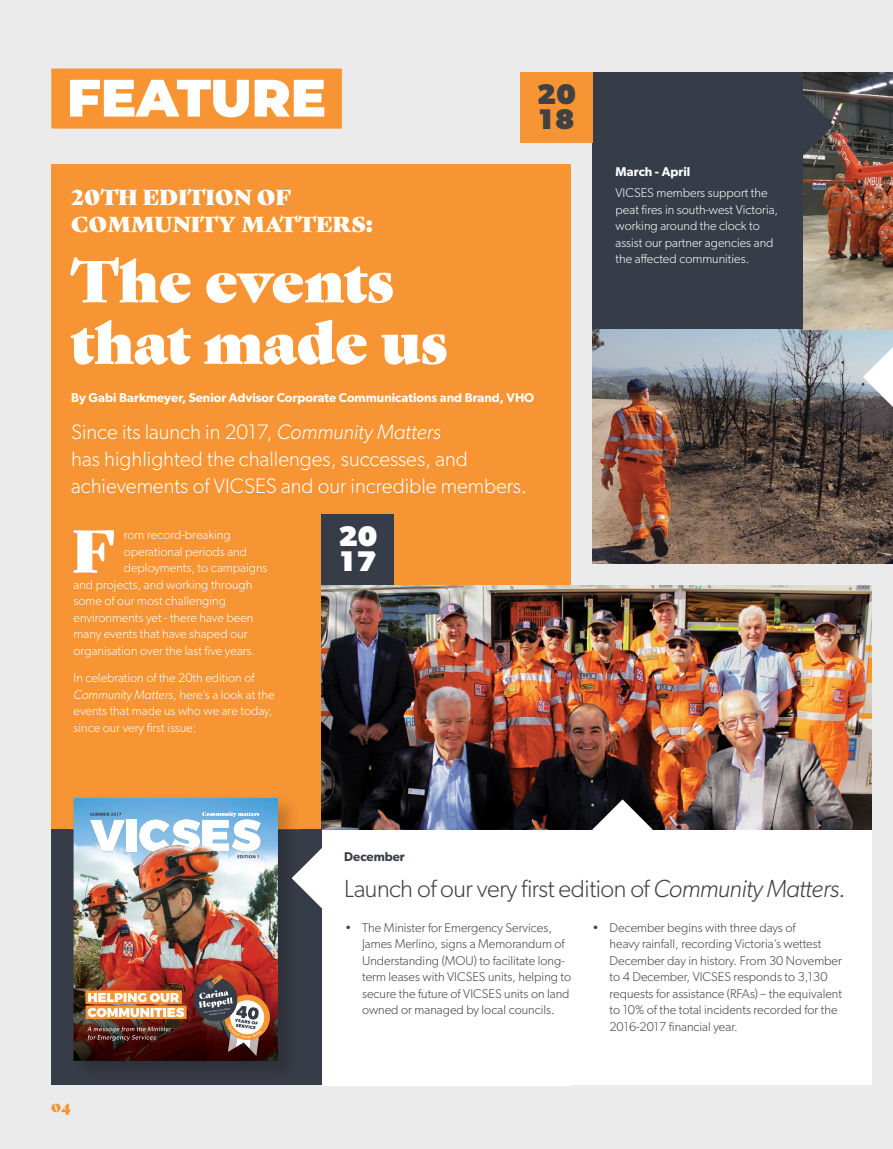
<style>
.page{position:relative;width:893px;height:1149px;background:#fff}
.page>*{position:absolute;margin:0;border:0;box-sizing:border-box;transform-origin:0 0}
.t1{font:58.2px "Gastromond";color:#fff}
.t2{font:57px/61.5px "Gastromond";color:#fff}
.t3{font:900 52.5px "Montserrat";color:#fff}
.t4{font:800 28.5px/25.5px "Gibson";color:#414042}
.t5{font:800 28.5px/25.5px "Gibson";color:#fff}
.t6{font:300 24.75px "Gibson";letter-spacing:-.02em;color:#414042}
.t7{font:300 21px/27px "Gibson";color:#fff}
.t8{font:21px/27px "Gastromond";letter-spacing:.02em;color:#fff}
.t9{font:15px "Gastromond";color:#f79433}
.t10{font:300 12.75px/16.5px "Gibson";color:#fff}
.t11{font:300 12.75px/16.5px "Gibson";color:#414042}
.t12{font:600 12.75px "Gibson";color:#fff}
.t13{font:600 12.75px "Gibson";color:#373d48}
.s1{font-style:italic}
</style>
<div class="page">
<div style="left:0;top:0;width:893px;height:1148px;background:#ecebec"></div>
<div style="left:51px;top:164px;width:519px;height:765px;background:#f79433"></div>
<div style="left:529px;top:587px;width:343px;height:497px;background:#fff"></div>
<div style="left:322px;top:585px;width:248px;height:499px;background:#fff"></div>
<div style="left:592px;top:72px;width:250px;height:257px;background:#373d48"></div>
<img style="left:322px;top:585px;width:550px;height:244px">
<img style="left:592px;top:329px;width:301px;height:234px">
<div style="left:520px;top:72px;width:72px;height:71px;background:#f79433"></div>
<div style="left:322px;top:514px;width:72px;height:71px;background:#373d48"></div>
<svg style="left:592px;top:799px;width:61px;height:31px"></svg>
<div style="left:51px;top:829px;width:271px;height:255px;background:#373d48"></div>
<img style="left:804px;top:72px;width:89px;height:257px">
<svg style="left:300px;top:848px;width:22px;height:60px"></svg>
<img style="left:71px;top:798px;width:229px;height:269px">
<img style="left:292px;top:869px;width:8px;height:16px">
<img style="left:74px;top:797px;width:204px;height:263px">
<img style="left:86px;top:990px;width:96px;height:13px">
<img style="left:86px;top:1005px;width:100px;height:13px">
<img style="left:88px;top:992px;width:91px;height:9px">
<img style="left:88px;top:1007px;width:96px;height:9px">
<img style="left:87px;top:1026px;width:84px;height:6px">
<img style="left:88px;top:1034px;width:68px;height:6px">
<img style="left:125px;top:819px;width:12px;height:32px">
<svg style="left:139px;top:811px;width:122px;height:40px;background:#c3daec"></svg>
<svg style="left:90px;top:812px;width:35px;height:39px"></svg>
<img style="left:238px;top:854px;width:20px;height:4px">
<img style="left:228px;top:1048px;width:31px;height:7px">
<svg style="left:803px;top:95px;width:31px;height:60px"></svg>
<svg style="left:863px;top:347px;width:30px;height:60px;background:#ced2d5"></svg>
<div style="left:51px;top:68px;width:291px;height:60px;background:#f79433"></div>
<img style="left:192px;top:974px;width:79px;height:74px">
<h3 class="t3" style="left:67px;top:58px;width:261px">FEATURE</h3>
<h3 class="t4" style="left:537px;top:81px;width:40px">20<br>18</h3>
<h3 class="t8" style="left:71px;top:182px;width:303px">20TH EDITION OF<br>COMMUNITY MATTERS:</h3>
<h2 class="t2" style="left:71px;top:245px;width:378px">The events that made us</h2>
<p class="t12" style="left:71px;top:389px;width:465px">By Gabi Barkmeyer, Senior Advisor Corporate Communications and Brand, VHO</p>
<h3 class="t7" style="left:71px;top:418px;width:457px">Since its launch in 2017, <span class="s1">Community Matters<br></span>has highlighted the challenges, successes, and achievements of VICSES and our incredible members.</h3>
<h1 class="t1" style="left:73px;top:506px;width:44px">F</h1>
<p class="t10" style="left:124px;top:526px;width:108px">rom record-breaking</p>
<p class="t10" style="left:124px;top:543px;width:125px">operational periods and</p>
<p class="t10" style="left:124px;top:559px;width:145px">deployments, to campaigns</p>
<p class="t10" style="left:74px;top:576px;width:180px">and projects, and working through</p>
<p class="t10" style="left:74px;top:592px;width:154px">some of our most challenging</p>
<p class="t10" style="left:74px;top:609px;width:181px">environments yet - there have been</p>
<p class="t10" style="left:74px;top:625px;width:176px">many events that have shaped our</p>
<p class="t10" style="left:74px;top:642px;width:183px">organisation over the last five years.</p>
<p class="t10" style="left:74px;top:669px;width:203px">In celebration of the 20th edition of <span class="s1">Community Matters</span>, here’s a look at the events that made us who we are today, since our very first issue:</p>
<h3 class="t5" style="left:338px;top:523px;width:40px">20<br>17</h3>
<p class="t12" style="left:615px;top:164px;width:76px">March - April</p>
<p class="t10" style="left:615px;top:184px;width:164px">VICSES members support the peat fires in south-west Victoria, working around the clock to assist our partner agencies and the affected communities.</p>
<p class="t13" style="left:344px;top:848px;width:62px">December</p>
<h3 class="t6" style="left:344px;top:873px;width:503px">Launch of our very first edition of <span class="s1">Community Matters</span>.</h3>
<p class="t9" style="left:51px;top:1094px;width:21px">04</p>
<p class="t11" style="left:362px;top:918px;width:211px;text-indent:-17px">• The Minister for Emergency Services, James Merlino, signs a Memorandum of Understanding (MOU) to facilitate long&shy;term leases with VICSES units, helping to secure the future of VICSES units on land owned or managed by local councils.</p>
<p class="t11" style="left:609px;top:918px;width:234px;text-indent:-17px">• December begins with three days of<br>heavy rainfall, recording Victoria’s wettest December day in history. From 30 November to 4 December, VICSES responds to 3,130 requests for assistance (RFAs) – the equivalent to 10% of the total incidents recorded for the 2016-2017 financial year.</p>
</div>
